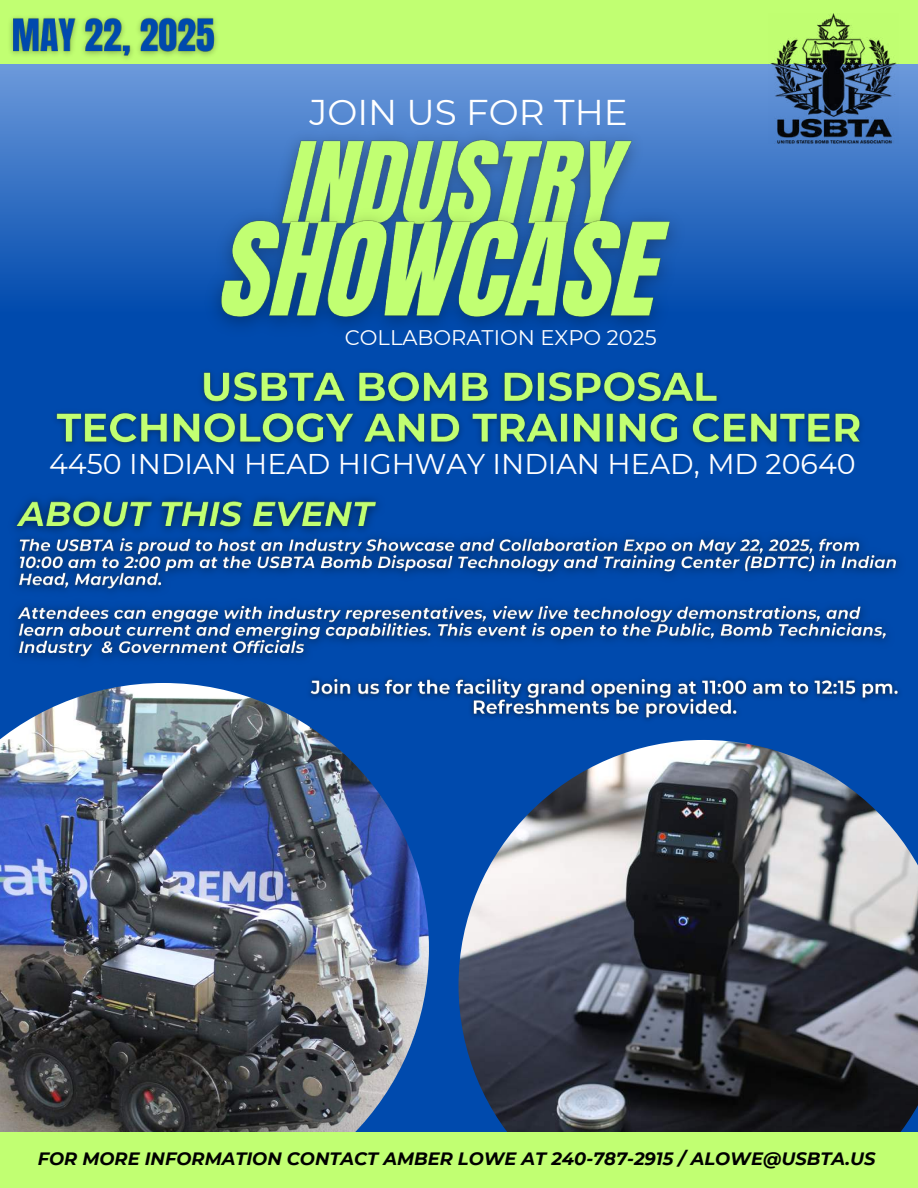
<style>
.page{position:relative;width:918px;height:1188px;background:#004aad}
.page>*{position:absolute;margin:0;border:0;box-sizing:border-box;transform-origin:0 0}
.t1{font:35.7px "Montserrat";color:#fff}
.t2{font:28.5px "Montserrat";color:#fff}
.t3{font:21.15px "Montserrat";color:#fff}
.t4{font:italic 700 17.85px "Montserrat";color:#000}
</style>
<div class="page">
<svg style="left:0;top:63px;width:918px;height:227px"></svg>
<img style="left:459px;top:740px;width:459px;height:392px">
<div style="left:0;top:0;width:918px;height:63px;background:#c1ff72"></div>
<img style="left:0;top:683px;width:429px;height:449px">
<div style="left:0;top:1132px;width:918px;height:56px;background:#c1ff72"></div>
<img style="left:768px;top:13px;width:131px;height:131px">
<img style="left:258px;top:114px;width:398px;height:77px">
<img style="left:192px;top:191px;width:506px;height:136px">
<img style="left:55px;top:371px;width:807px;height:75px">
<img style="left:14px;top:497px;width:885px;height:163px">
<img style="left:3px;top:17px;width:221px;height:50px">
<img style="left:301px;top:678px;width:598px;height:49px">
<h1 class="t1" style="left:310px;top:88px;width:320px">JOIN US FOR THE</h1>
<p class="t3" style="left:345px;top:323px;width:313px">COLLABORATION EXPO 2025</p>
<h2 class="t2" style="left:49px;top:444px;width:808px">4450 INDIAN HEAD HIGHWAY INDIAN HEAD, MD 20640</h2>
<p class="t4" style="left:38px;top:1146px;width:839px">FOR MORE INFORMATION CONTACT AMBER LOWE AT 240-787-2915 / ALOWE@USBTA.US</p>
</div>
